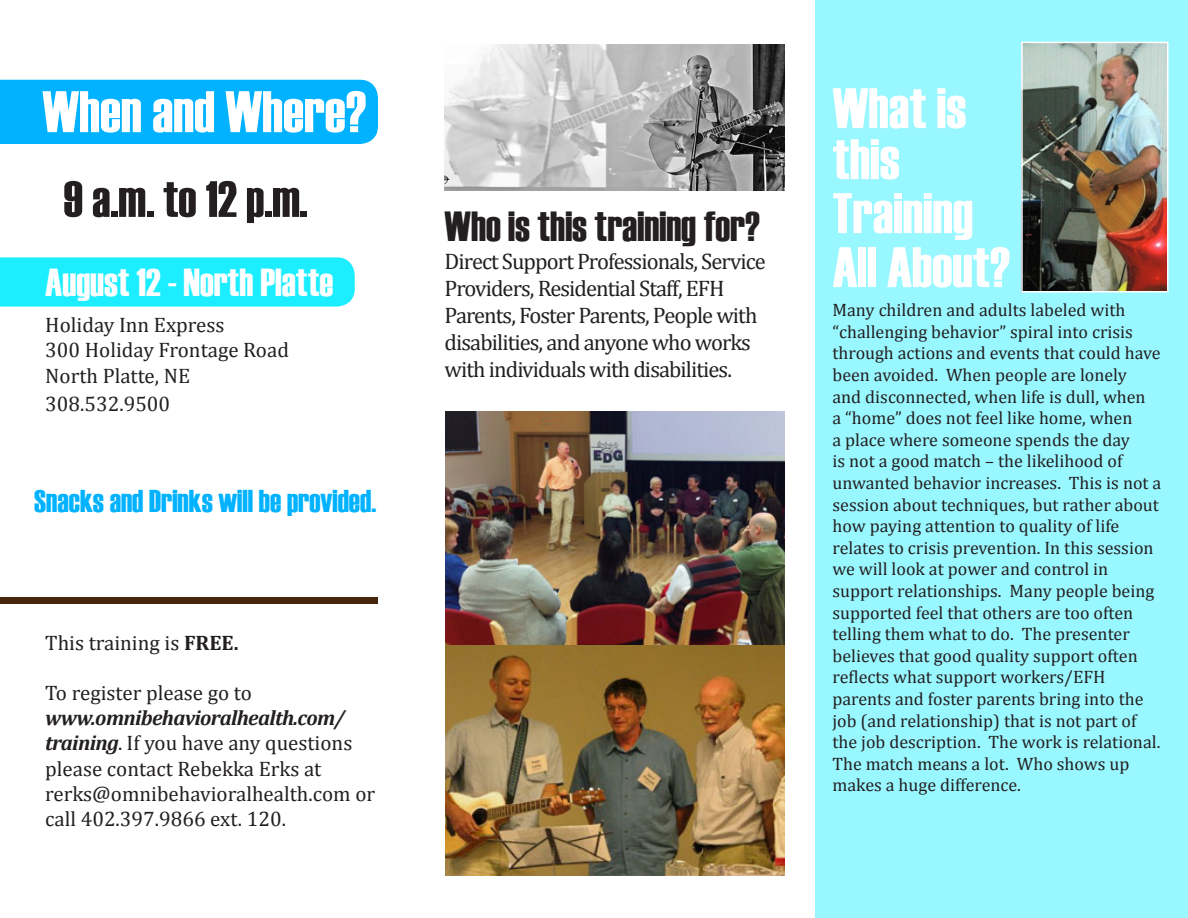
<style>
.page{position:relative;width:1188px;height:918px;background:#fff}
.page>*{position:absolute;margin:0;border:0;box-sizing:border-box;transform-origin:0 0}
.t1{font:58.5px "Haettenschweiler";color:#fff}
.t2{font:57px/51px "Haettenschweiler";color:#fff}
.t3{font:51px "Haettenschweiler";color:#231f20}
.t4{font:42px "Haettenschweiler";color:#231f20}
.t5{font:39px "Haettenschweiler";color:#fff}
.t6{font:31.5px "Haettenschweiler";color:#00b2ff}
.t7{font:22.5px/27px "Cambria";letter-spacing:-.04em;color:#231f20}
.t8{font:21px/25.2px "Cambria";color:#231f20}
.t9{font:18px/21.6px "Cambria";color:#231f20}
.s1{font-weight:700}
.s2{font-weight:700;font-style:italic}
</style>
<div class="page">
<div style="left:816px;top:0;width:372px;height:918px;background:#99f7ff"></div>
<div style="left:0;top:257px;width:355px;height:50px;background:#1ceeff"></div>
<div style="left:0;top:80px;width:378px;height:64px;background:#00b2ff"></div>
<div style="left:0;top:597px;width:378px;height:7px;background:#48250d"></div>
<img style="left:445px;top:411px;width:339px;height:464px">
<img style="left:1024px;top:45px;width:141px;height:244px">
<div style="left:1021px;top:42px;width:147px;height:250px;border:2px solid #fff"></div>
<img style="left:445px;top:45px;width:340px;height:145px">
<p class="t1" style="left:42px;top:72px;width:326px">When and Where?</p>
<p class="t3" style="left:64px;top:164px;width:246px">9 a.m. to 12 p.m.</p>
<p class="t5" style="left:45px;top:256px;width:290px">August 12 - North Platte</p>
<p class="t8" style="left:45px;top:312px;width:181px">Holiday Inn Express</p>
<p class="t8" style="left:45px;top:337px;width:245px">300 Holiday Frontage Road<br>North Platte, NE</p>
<p class="t8" style="left:45px;top:391px;width:126px">308.532.9500</p>
<p class="t6" style="left:34px;top:480px;width:344px">Snacks and Drinks will be provided.</p>
<p class="t8" style="left:45px;top:630px;width:195px">This training is <span class="s1">FREE.</span></p>
<p class="t8" style="left:45px;top:680px;width:208px">To register please go to</p>
<p class="t8" style="left:45px;top:705px;width:331px"><span class="s2">www.omnibehavioralhealth.com/ training</span>. If you have any questions please contact Rebekka Erks at rerks@omnibehavioralhealth.com or call 402.397.9866 ext. 120.</p>
<p class="t4" style="left:445px;top:197px;width:317px">Who is this training for?</p>
<p class="t7" style="left:445px;top:247px;width:323px">Direct Support Professionals, Service Providers, Residential Staff, EFH Parents, Foster Parents, People with disabilities, and anyone who works with individuals with disabilities.</p>
<p class="t2" style="left:832px;top:83px;width:135px">What is this</p>
<p class="t2" style="left:832px;top:186px;width:179px;line-height:54px">Training<br>All About?</p>
<p class="t9" style="left:832px;top:299px;width:330px">Many children and adults labeled with “challenging behavior” spiral into crisis through actions and events that could have been avoided. When people are lonely<br>and disconnected, when life is dull, when<br>a “home” does not feel like home, when<br>a place where someone spends the day<br>is not a good match – the likelihood of unwanted behavior increases. This is not a session about techniques, but rather about how paying attention to quality of life relates to crisis prevention. In this session we will look at power and control in support relationships. Many people being supported feel that others are too often telling them what to do. The presenter believes that good quality support often reflects what support workers/EFH parents and foster parents bring into the job (and relationship) that is not part of the job description. The work is relational.<br>The match means a lot. Who shows up makes a huge difference.</p>
</div>
